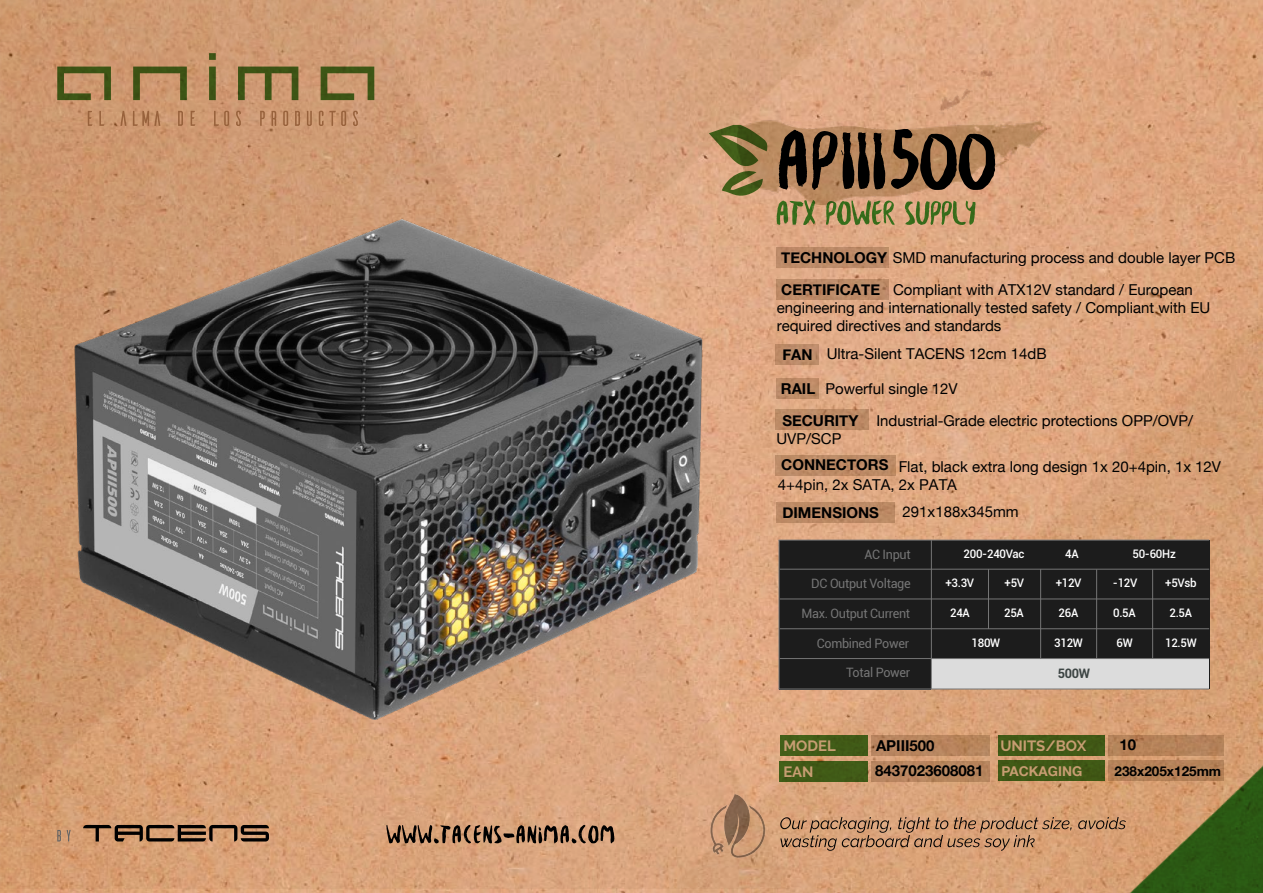
<style>
.page{position:relative;width:1263px;height:893px;background:#fff}
.page>*{position:absolute;margin:0;border:0;box-sizing:border-box;transform-origin:0 0}
.t1{font:15px/18px "Helvetica Neue";color:#000}
.t2{font:700 15px "Helvetica Neue";color:#000}
.t3{font:700 14.85px/25.7px "Raleway";color:#c79d72}
.t4{font:700 13.5px "Helvetica Neue";color:#000}
.t5{font:700 13.5px "Helvetica Neue";color:#c79d72}
.t6{font:700 13.05px "Roboto";color:#3d4544}
.t7{font:12.9px "Roboto";letter-spacing:-.025em;color:#757575}
.t8{font:500 11.7px "Roboto";letter-spacing:-.025em;color:#fff}
.s1{font-weight:700}
</style>
<div class="page">
<img style="left:151px;top:0;width:1112px;height:893px">
<img style="left:1022px;top:71px;width:25px;height:134px">
<img style="left:0;top:0;width:1022px;height:888px">
<img style="left:992px;top:628px;width:271px;height:265px">
<svg style="left:57px;top:53px;width:317px;height:32px;background:#ac885b"></svg>
<svg style="left:83px;top:825px;width:186px;height:16px;background:#785840"></svg>
<svg style="left:57px;top:830px;width:14px;height:11px"></svg>
<svg style="left:891px;top:129px;width:104px;height:61px;background:#664b34"></svg>
<svg style="left:778px;top:130px;width:107px;height:60px;background:#5c4430"></svg>
<svg style="left:717px;top:125px;width:51px;height:72px;background:#8d7c4a"></svg>
<img style="left:691px;top:785px;width:81px;height:81px">
<div style="left:1109px;top:761px;width:115px;height:20px;background:#b58259"></div>
<div style="left:780px;top:736px;width:87px;height:20px;background:#425c17"></div>
<div style="left:780px;top:761px;width:88px;height:20px;background:#405a16"></div>
<div style="left:998px;top:735px;width:106px;height:20px;background:#405916"></div>
<div style="left:998px;top:761px;width:106px;height:20px;background:#405815"></div>
<div style="left:871px;top:736px;width:119px;height:20px;background:#b8855e"></div>
<div style="left:1109px;top:735px;width:115px;height:20px;background:#b58259"></div>
<div style="left:871px;top:761px;width:119px;height:20px;background:#b8845d"></div>
<svg style="left:386px;top:825px;width:228px;height:18px;background:#85644c"></svg>
<div style="left:776px;top:502px;width:119px;height:20px;background:#bd8a65"></div>
<div style="left:775px;top:455px;width:120px;height:20px;background:#bd8b66"></div>
<div style="left:775px;top:410px;width:93px;height:20px;background:#bc8a66"></div>
<div style="left:776px;top:378px;width:43px;height:20px;background:#bd8b66"></div>
<div style="left:775px;top:345px;width:44px;height:20px;background:#bd8b69"></div>
<div style="left:776px;top:279px;width:113px;height:20px;background:#bd8b67"></div>
<div style="left:776px;top:248px;width:113px;height:20px;background:#bd8a66"></div>
<div style="left:779px;top:540px;width:430px;height:149px;background:#1c1c1c"></div>
<div style="left:928px;top:659px;width:281px;height:30px;background:#dcdcdc"></div>
<div style="left:779px;top:540px;width:152px;height:149px;background:#1c1c1c"></div>
<hr style="left:780px;top:569px;width:429px;height:1px;background:#757575">
<hr style="left:780px;top:599px;width:429px;height:1px;background:#757575">
<hr style="left:780px;top:628px;width:429px;height:1px;background:#757575">
<hr style="left:780px;top:658px;width:429px;height:1px;background:#757575">
<hr style="left:931px;top:540px;width:1px;height:149px;background:#757575">
<hr style="left:988px;top:569px;width:1px;height:60px;background:#757575">
<hr style="left:1040px;top:569px;width:1px;height:89px;background:#757575">
<hr style="left:1096px;top:569px;width:1px;height:89px;background:#757575">
<hr style="left:1152px;top:569px;width:1px;height:89px;background:#757575">
<hr style="left:779px;top:540px;width:1px;height:149px;background:#757575">
<hr style="left:778px;top:540px;width:431px;height:1px;background:#757575">
<hr style="left:778px;top:689px;width:431px;height:1px;background:#757575">
<svg style="left:780px;top:817px;width:346px;height:34px;background:#bb8b67"></svg>
<svg style="left:776px;top:200px;width:199px;height:25px;background:#9d905a"></svg>
<img style="left:0;top:85px;width:717px;height:723px">
<p class="t1" style="left:781px;top:250px;width:456px"><span class="s1">TECHNOLOGY</span> SMD manufacturing process and double layer PCB</p>
<p class="t2" style="left:781px;top:278px;width:100px">CERTIFICATE</p>
<p class="t1" style="left:777px;top:281px;width:435px;text-indent:116px">Compliant with ATX12V standard / European engineering and internationally tested safety / Compliant with EU required directives and standards</p>
<p class="t2" style="left:782px;top:343px;width:32px">FAN</p>
<p class="t2" style="left:781px;top:377px;width:36px">RAIL</p>
<p class="t1" style="left:827px;top:346px;width:222px">Ultra-Silent TACENS 12cm 14dB</p>
<p class="t1" style="left:825px;top:381px;width:134px">Powerful single 12V</p>
<p class="t2" style="left:782px;top:409px;width:78px">SECURITY</p>
<p class="t1" style="left:876px;top:412px;width:318px">Industrial-Grade electric protections OPP/OVP/</p>
<p class="t1" style="left:776px;top:430px;width:66px">UVP/SCP</p>
<p class="t1" style="left:778px;top:458px;width:445px;text-indent:121px">Flat, black extra long design 1x 20+4pin, 1x 12V<br>4+4pin, 2x SATA, 2x PATA</p>
<p class="t1" style="left:902px;top:504px;width:118px">291x188x345mm</p>
<p class="t2" style="left:781px;top:453px;width:109px">CONNECTORS</p>
<p class="t2" style="left:782px;top:501px;width:98px">DIMENSIONS</p>
<p class="t7" style="left:864px;top:545px;width:48px">AC Input</p>
<p class="t7" style="left:811px;top:574px;width:101px">DC Output Voltage</p>
<p class="t7" style="left:801px;top:605px;width:110px">Max. Output Current</p>
<p class="t7" style="left:817px;top:634px;width:94px">Combined Power</p>
<p class="t7" style="left:846px;top:664px;width:66px">Total Power</p>
<p class="t8" style="left:963px;top:545px;width:62px">200-240Vac</p>
<p class="t8" style="left:1065px;top:545px;width:15px">4A</p>
<p class="t8" style="left:1132px;top:545px;width:45px">50-60Hz</p>
<p class="t8" style="left:945px;top:575px;width:30px">+3.3V</p>
<p class="t8" style="left:1004px;top:575px;width:21px">+5V</p>
<p class="t8" style="left:1056px;top:575px;width:27px">+12V</p>
<p class="t8" style="left:1113px;top:575px;width:26px">-12V</p>
<p class="t8" style="left:1165px;top:575px;width:33px">+5Vsb</p>
<p class="t8" style="left:950px;top:604px;width:21px">24A</p>
<p class="t8" style="left:1004px;top:604px;width:21px">25A</p>
<p class="t8" style="left:1058px;top:604px;width:21px">26A</p>
<p class="t8" style="left:1113px;top:604px;width:24px">0.5A</p>
<p class="t8" style="left:1169px;top:604px;width:24px">2.5A</p>
<p class="t8" style="left:971px;top:635px;width:30px">180W</p>
<p class="t8" style="left:1054px;top:635px;width:30px">312W</p>
<p class="t8" style="left:1116px;top:635px;width:18px">6W</p>
<p class="t8" style="left:1165px;top:635px;width:33px">12.5W</p>
<p class="t6" style="left:1058px;top:665px;width:34px">500W</p>
<p class="t2" style="left:1119px;top:733px;width:18px">10</p>
<p class="t3" style="left:783px;top:733px;width:54px">MODEL<br>EAN</p>
<p class="t3" style="left:1000px;top:733px;width:88px">UNITS/BOX</p>
<p class="t2" style="left:876px;top:734px;width:60px">APIII500</p>
<p class="t2" style="left:875px;top:758px;width:110px">8437023608081</p>
<p class="t5" style="left:1002px;top:760px;width:82px">PACKAGING</p>
<p class="t4" style="left:1114px;top:761px;width:108px">238x205x125mm</p>
</div>
